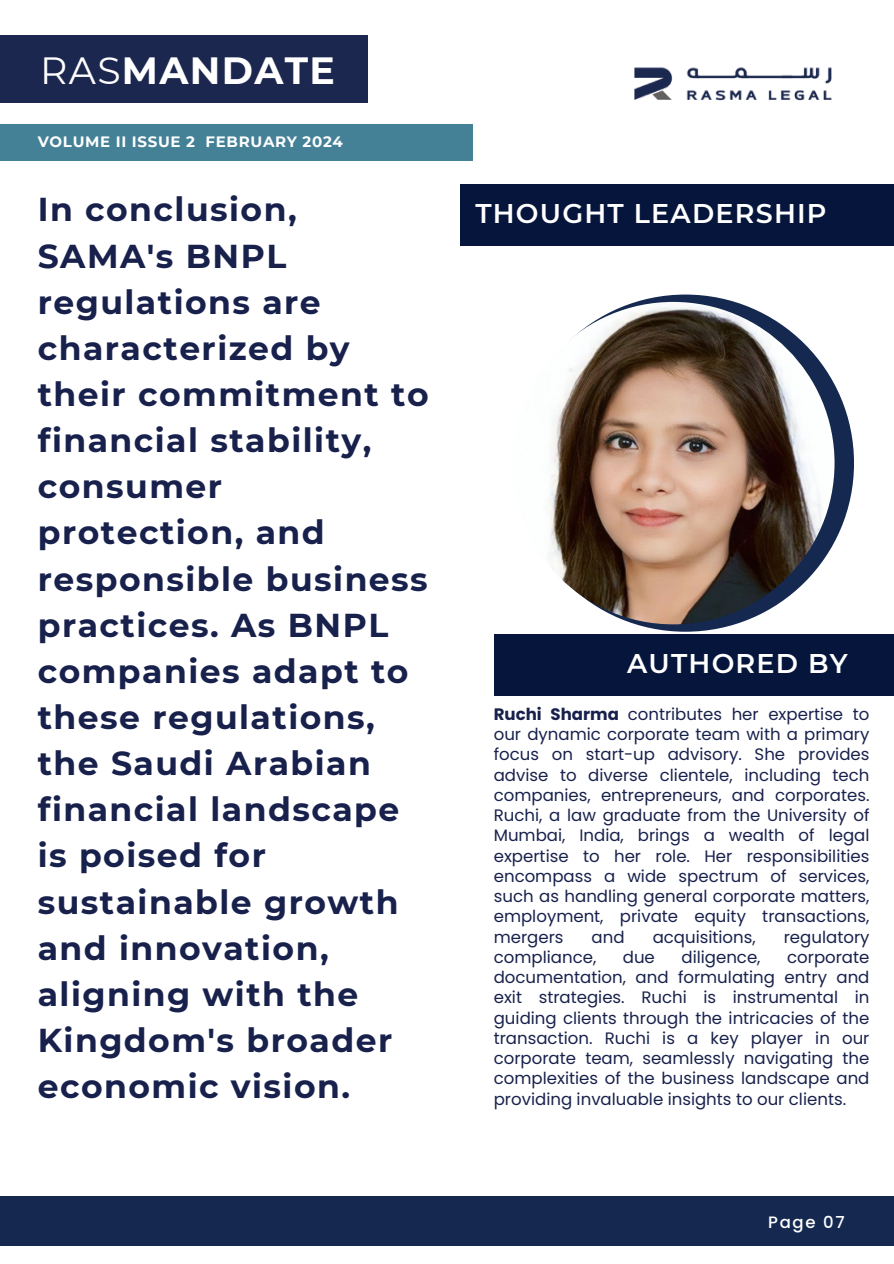
<style>
.page{position:relative;width:894px;height:1264px;background:#fff}
.page>*{position:absolute;margin:0;border:0;box-sizing:border-box;transform-origin:0 0}
.t1{font:700 37.8px "Montserrat";letter-spacing:.035em;color:#fff}
.t2{font:700 33px/46.2px "Montserrat";letter-spacing:.045em;color:#18214c}
.t3{font:600 27px "Montserrat";letter-spacing:.045em;color:#fff}
.t4{font:16.5px/20.2px "Poppins";color:#18214c;text-align:justify}
.t5{font:500 16.5px "Poppins";letter-spacing:.1em;color:#fff}
.t6{font:700 15px "Montserrat";letter-spacing:.045em;color:#fff}
.s1{font-weight:400}
.s2{font-weight:700}
</style>
<div class="page">
<div style="left:0;top:1196px;width:893px;height:49px;background:#152950"></div>
<div style="left:0;top:35px;width:368px;height:68px;background:#1b274e"></div>
<div style="left:460px;top:184px;width:433px;height:61px;background:#05153c"></div>
<div style="left:516px;top:294px;width:337px;height:337px;background:#152950;border-radius:50%"></div>
<img style="left:512px;top:302px;width:322px;height:322px;border-radius:50%">
<div style="left:493px;top:634px;width:400px;height:61px;background:#05153c"></div>
<div style="left:0;top:124px;width:472px;height:36px;background:#448197"></div>
<img style="left:634px;top:67px;width:198px;height:34px">
<h1 class="t1" style="left:40px;top:47px;width:296px"><span class="s1">RAS</span>MANDATE</h1>
<p class="t6" style="left:38px;top:132px;width:306px">VOLUME II ISSUE 2 FEBRUARY 2024</p>
<p class="t2" style="left:38px;top:186px;width:392px">In conclusion,<br>SAMA's BNPL regulations are characterized by their commitment to financial stability, consumer protection, and responsible business practices. As BNPL companies adapt to these regulations, the Saudi Arabian financial landscape is poised for sustainable growth and innovation, aligning with the<br>Kingdom's broader economic vision.</p>
<h3 class="t3" style="left:475px;top:197px;width:352px">THOUGHT LEADERSHIP</h3>
<h3 class="t3" style="left:627px;top:647px;width:222px">AUTHORED BY</h3>
<p class="t4" style="left:493px;top:703px;width:377px"><span class="s2">Ruchi Sharma</span> contributes her expertise to our dynamic corporate team with a primary focus on start-up advisory. She provides advise to diverse clientele, including tech companies, entrepreneurs, and corporates.<br>Ruchi, a law graduate from the University of Mumbai, India, brings a wealth of legal expertise to her role. Her responsibilities encompass a wide spectrum of services, such as handling general corporate matters, employment, private equity transactions, mergers</p>
<p class="t4" style="left:591px;top:926px;width:34px">and</p>
<p class="t4" style="left:652px;top:926px;width:105px">acquisitions,</p>
<p class="t4" style="left:783px;top:926px;width:87px">regulatory</p>
<p class="t4" style="left:493px;top:946px;width:104px">compliance,</p>
<p class="t4" style="left:622px;top:946px;width:34px">due</p>
<p class="t4" style="left:681px;top:946px;width:81px">diligence,</p>
<p class="t4" style="left:493px;top:946px;width:377px;text-indent:293px">corporate documentation, and formulating entry and exit strategies. Ruchi is instrumental in guiding clients through the intricacies of the transaction. Ruchi is a key player in our corporate team, seamlessly navigating the complexities of the business landscape and providing invaluable insights to our clients.</p>
<p class="t5" style="left:768px;top:1210px;width:78px">Page 07</p>
</div>
